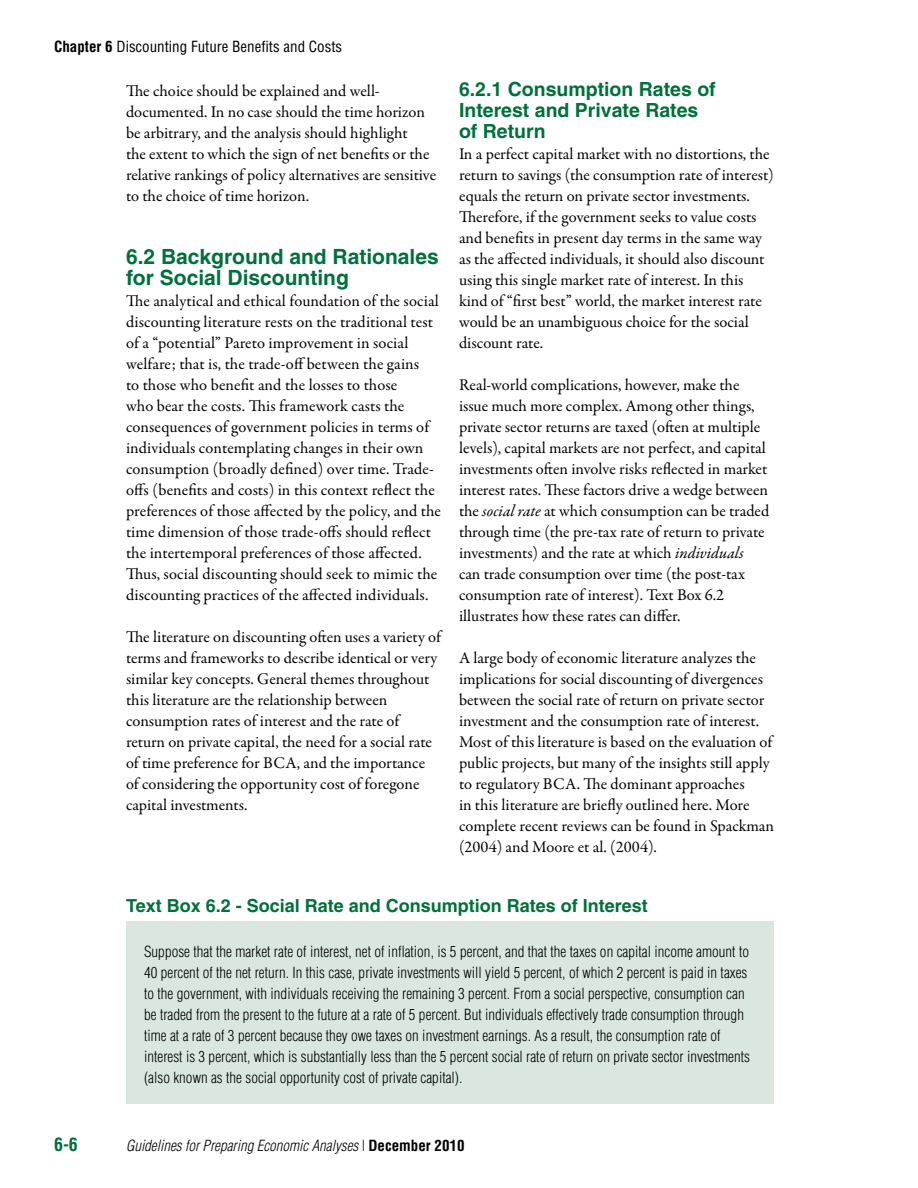
<style>
.page{position:relative;width:918px;height:1188px;background:#fff}
.page>*{position:absolute;margin:0;border:0;box-sizing:border-box;transform-origin:0 0}
.t1{font:700 21px/21px "Helvetica";color:#00703c}
.t2{font:700 19.5px/21px "Helvetica";color:#00703c}
.t3{font:700 18px "Helvetica";color:#00703c}
.t4{font:700 condensed 18px "Helvetica";color:#00703c}
.t5{font:16.5px/21px "Garamond Premr Pro";color:#000}
.t6{font:300 condensed 15px/21px "Helvetica";color:#000}
.t7{font:italic 300 condensed 15px "Helvetica";color:#000}
.t8{font:condensed 15px "Helvetica";color:#000}
.s1{font-weight:700}
.s2{font-style:italic}
.s3{font-style:normal}
.s4{font-weight:700;font-style:normal}
</style>
<div class="page">
<div style="left:126px;top:922px;width:648px;height:182px;background:#d9e7de"></div>
<p class="t8" style="left:54px;top:37px;width:290px"><span class="s1">Chapter 6</span> Discounting Future Benefits and Costs</p>
<p class="t5" style="left:126px;top:81px;width:312px">The choice should be explained and well&shy;documented. In no case should the time horizon be arbitrary, and the analysis should highlight<br>the extent to which the sign of net benefits or the relative rankings of policy alternatives are sensitive to the choice of time horizon.</p>
<h3 class="t1" style="left:126px;top:246px;width:314px">6.2 Background and Rationales for Social Discounting</h3>
<p class="t5" style="left:126px;top:291px;width:317px">The analytical and ethical foundation of the social discounting literature rests on the traditional test of a “potential” Pareto improvement in social welfare; that is, the trade-off between the gains<br>to those who benefit and the losses to those<br>who bear the costs. This framework casts the consequences of government policies in terms of individuals contemplating changes in their own consumption (broadly defined) over time. Trade&shy;offs (benefits and costs) in this context reflect the preferences of those affected by the policy, and the time dimension of those trade-offs should reflect the intertemporal preferences of those affected.<br>Thus, social discounting should seek to mimic the discounting practices of the affected individuals.</p>
<p class="t5" style="left:126px;top:627px;width:317px">The literature on discounting often uses a variety of terms and frameworks to describe identical or very similar key concepts. General themes throughout this literature are the relationship between consumption rates of interest and the rate of return on private capital, the need for a social rate of time preference for BCA, and the importance of considering the opportunity cost of foregone capital investments.</p>
<h3 class="t2" style="left:459px;top:78px;width:258px">6.2.1 Consumption Rates of<br>Interest and Private Rates of Return</h3>
<p class="t5" style="left:459px;top:144px;width:316px">In a perfect capital market with no distortions, the return to savings (the consumption rate of interest) equals the return on private sector investments.<br>Therefore, if the government seeks to value costs and benefits in present day terms in the same way as the affected individuals, it should also discount using this single market rate of interest. In this kind of “first best” world, the market interest rate would be an unambiguous choice for the social discount rate.</p>
<p class="t5" style="left:459px;top:375px;width:312px">Real-world complications, however, make the issue much more complex. Among other things, private sector returns are taxed (often at multiple levels), capital markets are not perfect, and capital investments often involve risks reflected in market interest rates. These factors drive a wedge between the <span class="s2">social rate</span> at which consumption can be traded through time (the pre-tax rate of return to private investments) and the rate at which <span class="s2">individuals<br></span>can trade consumption over time (the post-tax consumption rate of interest). Text Box 6.2 illustrates how these rates can differ.</p>
<p class="t5" style="left:459px;top:648px;width:317px">A large body of economic literature analyzes the implications for social discounting of divergences between the social rate of return on private sector investment and the consumption rate of interest.<br>Most of this literature is based on the evaluation of public projects, but many of the insights still apply to regulatory BCA. The dominant approaches<br>in this literature are briefly outlined here. More complete recent reviews can be found in Spackman (2004) and Moore et al. (2004).</p>
<p class="t3" style="left:126px;top:894px;width:523px">Text Box 6.2 - Social Rate and Consumption Rates of Interest</p>
<p class="t6" style="left:144px;top:941px;width:607px">Suppose that the market rate of interest, net of inflation, is 5 percent, and that the taxes on capital income amount to 40 percent of the net return. In this case, private investments will yield 5 percent, of which 2 percent is paid in taxes to the government, with individuals receiving the remaining 3 percent. From a social perspective, consumption can be traded from the present to the future at a rate of 5 percent. But individuals effectively trade consumption through time at a rate of 3 percent because they owe taxes on investment earnings. As a result, the consumption rate of interest is 3 percent, which is substantially less than the 5 percent social rate of return on private sector investments (also known as the social opportunity cost of private capital).</p>
<p class="t4" style="left:54px;top:1134px;width:25px">6-6</p>
<p class="t7" style="left:126px;top:1137px;width:340px">Guidelines for Preparing Economic Analyses <span class="s3">|</span> <span class="s4">December 2010</span></p>
</div>
